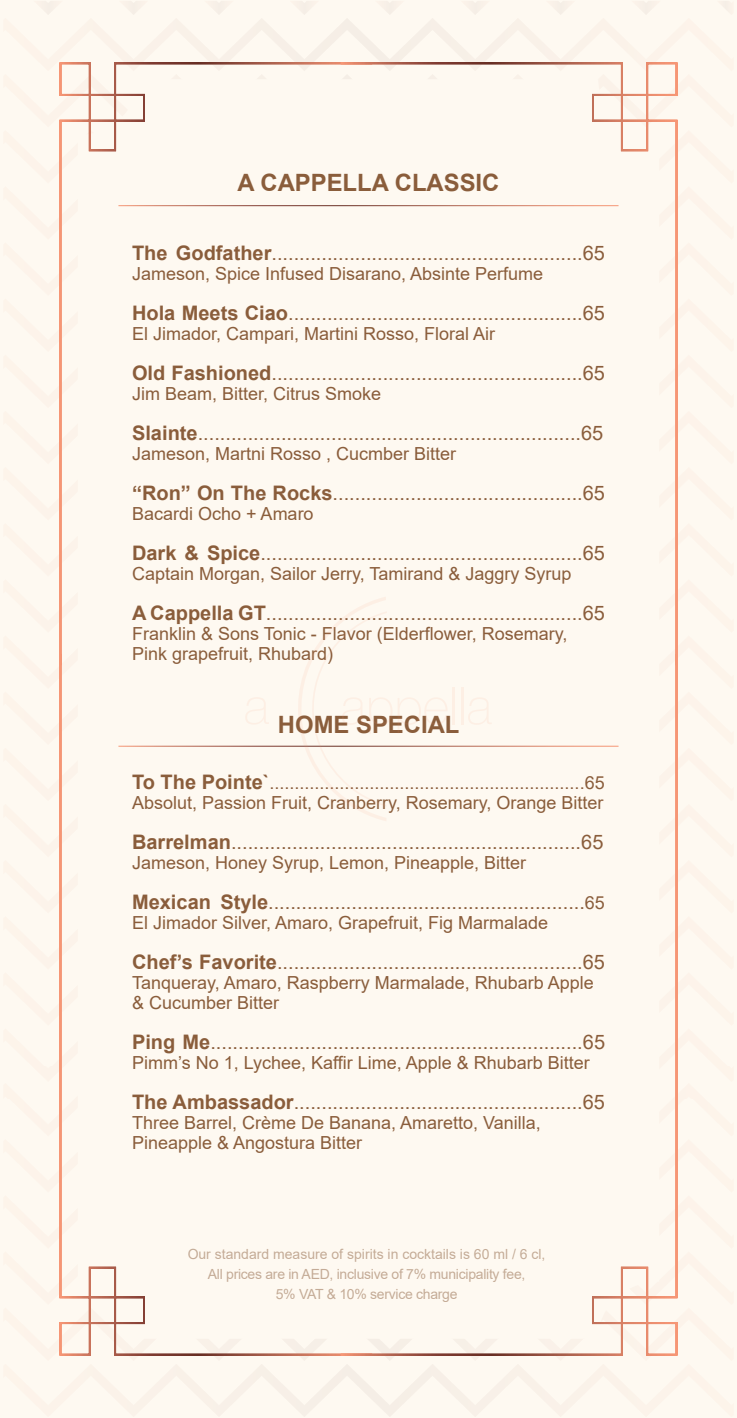
<style>
.page{position:relative;width:737px;height:1418px;background:#fff}
.page>*{position:absolute;margin:0;border:0;box-sizing:border-box;transform-origin:0 0}
.t1{font:700 23.8px "Arial";color:#8a5d3b}
.t2{font:20px "Arial";color:#8a5d3b}
.t3{font:18px/20px "Arial";color:#8a5d3b}
.t4{font:14px/19.8px "Arial";letter-spacing:-.02em;color:#8a5d3b;text-align:center}
.s1{font-weight:700}
.s2{font-weight:700;font-size:20px}
.s3{font-size:18px}
</style>
<div class="page">
<div style="left:3px;top:1px;width:731px;height:1416px;background:#fef9f1"></div>
<p class="t1" style="left:237px;top:166px;width:264px">A CAPPELLA CLASSIC</p>
<p class="t2" style="left:132px;top:239px;width:475px"><span class="s1">The Godfather</span>........................................................65</p>
<p class="t3" style="left:132px;top:263px;width:413px">Jameson, Spice Infused Disarano, Absinte Perfume</p>
<p class="t2" style="left:132px;top:299px;width:474px"><span class="s1">Hola Meets Ciao</span>.....................................................65</p>
<p class="t3" style="left:132px;top:323px;width:365px">El Jimador, Campari, Martini Rosso, Floral Air</p>
<p class="t2" style="left:132px;top:359px;width:474px"><span class="s1">Old Fashioned</span>........................................................65</p>
<p class="t3" style="left:132px;top:383px;width:251px">Jim Beam, Bitter, Citrus Smoke</p>
<p class="t2" style="left:132px;top:419px;width:473px"><span class="s1">Slainte</span>.....................................................................65</p>
<p class="t3" style="left:132px;top:443px;width:326px">Jameson, Martni Rosso , Cucmber Bitter</p>
<p class="t2" style="left:132px;top:479px;width:474px"><span class="s1">“Ron” On The Rocks</span>.............................................65</p>
<p class="t3" style="left:132px;top:503px;width:183px">Bacardi Ocho + Amaro</p>
<p class="t2" style="left:132px;top:539px;width:475px"><span class="s1">Dark &amp; Spice</span>..........................................................65</p>
<p class="t3" style="left:132px;top:563px;width:441px">Captain Morgan, Sailor Jerry, Tamirand &amp; Jaggry Syrup</p>
<p class="t2" style="left:132px;top:599px;width:475px"><span class="s1">A Cappella GT</span>.........................................................65</p>
<p class="t3" style="left:132px;top:623px;width:437px">Franklin &amp; Sons Tonic - Flavor (Elderflower, Rosemary,<br>Pink grapefruit, Rhubard)</p>
<p class="t1" style="left:278px;top:707px;width:183px">HOME SPECIAL</p>
<p class="t3" style="left:132px;top:772px;width:474px"><span class="s2">To The Pointe`</span>...............................................................65<br>Absolut, Passion Fruit, Cranberry, Rosemary, Orange Bitter</p>
<p class="t2" style="left:132px;top:828px;width:473px"><span class="s1">Barrelman</span>...............................................................65</p>
<p class="t3" style="left:132px;top:852px;width:396px">Jameson, Honey Syrup, Lemon, Pineapple, Bitter</p>
<p class="t2" style="left:132px;top:888px;width:474px"><span class="s1">Mexican Style</span>.........................................................<span class="s3">65</span></p>
<p class="t3" style="left:132px;top:912px;width:418px">El Jimador Silver, Amaro, Grapefruit, Fig Marmalade</p>
<p class="t2" style="left:132px;top:948px;width:474px"><span class="s1">Chef’s Favorite</span>.......................................................65</p>
<p class="t3" style="left:132px;top:972px;width:463px">Tanqueray, Amaro, Raspberry Marmalade, Rhubarb Apple &amp; Cucumber Bitter</p>
<p class="t2" style="left:132px;top:1028px;width:475px"><span class="s1">Ping Me</span>...................................................................65</p>
<p class="t3" style="left:132px;top:1052px;width:459px">Pimm’s No 1, Lychee, Kaffir Lime, Apple &amp; Rhubarb Bitter</p>
<p class="t2" style="left:132px;top:1088px;width:474px"><span class="s1">The Ambassador</span>....................................................65</p>
<p class="t3" style="left:132px;top:1112px;width:410px">Three Barrel, Crème De Banana, Amaretto, Vanilla,<br>Pineapple &amp; Angostura Bitter</p>
<p class="t4" style="left:188px;top:1244px;width:359px">Our standard measure of spirits in cocktails is 60 ml / 6 cl,<br>All prices are in AED, inclusive of 7% municipality fee,<br>5% VAT &amp; 10% service charge</p>
</div>
